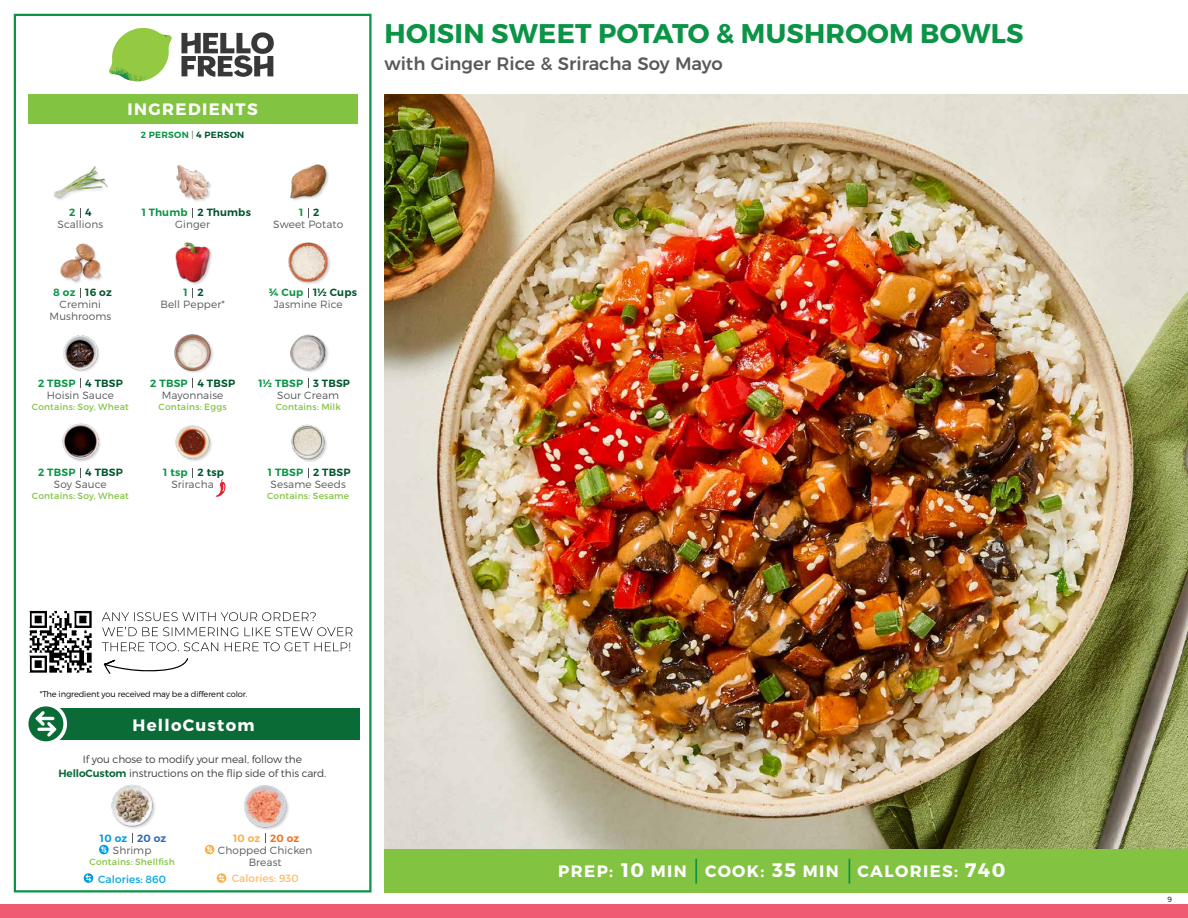
<style>
.page{position:relative;width:1188px;height:918px;background:#fff}
.page>*{position:absolute;margin:0;border:0;box-sizing:border-box;transform-origin:0 0}
.t1{font:700 27px "Montserrat";letter-spacing:.01em;color:#0b9446}
.t2{font:500 18px "Montserrat";color:#58595b}
.t3{font:700 16.5px "Montserrat";letter-spacing:.085em;color:#fff}
.t4{font:300 10.5px/12px "Montserrat";letter-spacing:.01em;color:#58595b;text-align:center}
.t5{font:300 10.5px/13.5px "Montserrat";letter-spacing:-.01em;color:#414042;text-align:center}
.t6{font:600 10.5px "Montserrat";letter-spacing:.02em;color:#00562c}
.t7{font:600 10.5px "Montserrat";letter-spacing:.02em;color:#0b9446}
.t8{font:10.5px "Montserrat";letter-spacing:.01em;color:#00a8e3}
.t9{font:10.5px "Montserrat";letter-spacing:.01em;color:#fabe6b}
.t10{font:600 10.5px "Montserrat";letter-spacing:.02em;color:#009bdf}
.t11{font:600 10.5px "Montserrat";letter-spacing:.02em;color:#f8af45}
.t12{font:9px "Montserrat";letter-spacing:.025em;color:#82c341}
.t13{font:600 9px "Montserrat";letter-spacing:.03em;color:#0b9446}
.t14{font:300 8.25px "Montserrat";letter-spacing:-.015em;color:#000}
.t15{font:300 7.5px "Montserrat";color:#000}
.s1{font-weight:300;color:#58595b}
.s2{color:#00562c}
.s3{font-weight:600;color:#0b6b37}
.s4{color:#3069b3}
.s5{color:#f37121}
.s6{font-size:19.5px}
</style>
<div class="page">
<div style="left:0;top:904px;width:1188px;height:14px;background:#f05b71"></div>
<div style="left:384px;top:849px;width:804px;height:43px;background:#82c341"></div>
<svg style="left:181px;top:32px;width:93px;height:45px"></svg>
<svg style="left:114px;top:28px;width:55px;height:36px"></svg>
<img style="left:143px;top:28px;width:29px;height:24px">
<img style="left:112px;top:48px;width:54px;height:10px">
<img style="left:109px;top:52px;width:55px;height:30px">
<img style="left:142px;top:58px;width:24px;height:23px">
<div style="left:28px;top:94px;width:330px;height:30px;background:#82c341"></div>
<div style="left:14px;top:14px;width:358px;height:878px;border:2px solid #0b9446"></div>
<img style="left:384px;top:94px;width:804px;height:755px">
<div style="left:176px;top:242px;width:37px;height:44px;background:#000;opacity:.2"></div>
<img style="left:175px;top:242px;width:38px;height:41px">
<div style="left:289px;top:242px;width:43px;height:43px;background:#000;opacity:.2"></div>
<img style="left:288px;top:242px;width:44px;height:41px">
<img style="left:176px;top:165px;width:35px;height:37px">
<img style="left:289px;top:164px;width:40px;height:36px">
<img style="left:60px;top:243px;width:42px;height:40px">
<img style="left:53px;top:166px;width:55px;height:34px">
<img style="left:174px;top:334px;width:39px;height:39px">
<img style="left:290px;top:334px;width:38px;height:38px">
<img style="left:63px;top:335px;width:37px;height:37px">
<img style="left:175px;top:425px;width:37px;height:36px">
<img style="left:291px;top:424px;width:36px;height:38px">
<img style="left:62px;top:423px;width:38px;height:39px">
<svg style="left:216px;top:479px;width:10px;height:18px"></svg>
<div style="left:33px;top:708px;width:327px;height:32px;background:#0b6b37"></div>
<svg style="left:25px;top:703px;width:42px;height:42px"></svg>
<div style="left:28px;top:706px;width:35px;height:35px;background:#0a6b37;border-radius:50%"></div>
<svg style="left:35px;top:711px;width:22px;height:26px"></svg>
<img style="left:111px;top:785px;width:44px;height:43px">
<svg style="left:99px;top:845px;width:10px;height:9px"></svg>
<svg style="left:101px;top:846px;width:6px;height:7px"></svg>
<svg style="left:84px;top:873px;width:9px;height:10px"></svg>
<svg style="left:86px;top:875px;width:5px;height:7px"></svg>
<div style="left:244px;top:786px;width:46px;height:46px;background:#000;opacity:.2"></div>
<img style="left:244px;top:785px;width:46px;height:43px">
<hr style="left:695px;top:859px;width:2px;height:25px;background:#0b9446">
<svg style="left:849px;top:859px;width:1px;height:25px"></svg>
<img style="left:29px;top:610px;width:63px;height:63px">
<svg style="left:104px;top:658px;width:84px;height:16px"></svg>
<svg style="left:102px;top:642px;width:248px;height:9px"></svg>
<svg style="left:102px;top:627px;width:251px;height:9px"></svg>
<svg style="left:102px;top:612px;width:214px;height:9px"></svg>
<svg style="left:205px;top:845px;width:9px;height:9px"></svg>
<svg style="left:207px;top:846px;width:6px;height:7px"></svg>
<svg style="left:217px;top:873px;width:9px;height:10px"></svg>
<svg style="left:219px;top:875px;width:5px;height:7px"></svg>
<h3 class="t3" style="left:128px;top:99px;width:132px">INGREDIENTS</h3>
<p class="t13" style="left:141px;top:129px;width:105px">2 PERSON <span class="s1">|</span> <span class="s2">4 PERSON</span></p>
<h1 class="t1" style="left:385px;top:17px;width:641px">HOISIN SWEET POTATO &amp; MUSHROOM BOWLS</h1>
<h2 class="t2" style="left:384px;top:49px;width:340px">with Ginger Rice &amp; Sriracha Soy Mayo</h2>
<p class="t7" style="left:69px;top:206px;width:8px">2</p>
<p class="t6" style="left:85px;top:206px;width:8px">4</p>
<p class="t7" style="left:142px;top:206px;width:47px">1 Thumb</p>
<p class="t7" style="left:299px;top:206px;width:6px">1</p>
<p class="t6" style="left:198px;top:206px;width:55px">2 Thumbs</p>
<p class="t6" style="left:313px;top:206px;width:8px">2</p>
<p class="t4" style="left:58px;top:218px;width:47px">Scallions</p>
<p class="t4" style="left:175px;top:218px;width:36px">Ginger</p>
<p class="t4" style="left:273px;top:218px;width:71px">Sweet Potato</p>
<p class="t7" style="left:53px;top:286px;width:24px">8 oz</p>
<p class="t6" style="left:85px;top:286px;width:28px">16 oz</p>
<p class="t6" style="left:198px;top:286px;width:8px">2</p>
<p class="t6" style="left:313px;top:286px;width:45px">1½ Cups</p>
<p class="t7" style="left:184px;top:286px;width:6px">1</p>
<p class="t7" style="left:269px;top:286px;width:36px">¾ Cup</p>
<p class="t4" style="left:50px;top:298px;width:63px">Cremini<br>Mushrooms</p>
<p class="t4" style="left:160px;top:298px;width:66px">Bell Pepper*</p>
<p class="t4" style="left:274px;top:298px;width:70px">Jasmine Rice</p>
<p class="t7" style="left:38px;top:377px;width:39px">2 TBSP</p>
<p class="t6" style="left:85px;top:377px;width:39px">4 TBSP</p>
<p class="t7" style="left:150px;top:377px;width:39px">2 TBSP</p>
<p class="t7" style="left:258px;top:377px;width:46px">1½ TBSP</p>
<p class="t6" style="left:198px;top:377px;width:39px">4 TBSP</p>
<p class="t6" style="left:313px;top:377px;width:38px">3 TBSP</p>
<p class="t4" style="left:47px;top:389px;width:69px">Hoisin Sauce</p>
<p class="t12" style="left:32px;top:401px;width:98px">Contains: Soy, Wheat</p>
<p class="t4" style="left:162px;top:389px;width:63px">Mayonnaise</p>
<p class="t12" style="left:159px;top:401px;width:70px">Contains: Eggs</p>
<p class="t4" style="left:277px;top:389px;width:63px">Sour Cream</p>
<p class="t12" style="left:276px;top:401px;width:67px">Contains: Milk</p>
<p class="t7" style="left:38px;top:466px;width:39px">2 TBSP</p>
<p class="t6" style="left:85px;top:466px;width:39px">4 TBSP</p>
<p class="t7" style="left:163px;top:466px;width:26px">1 tsp</p>
<p class="t7" style="left:268px;top:466px;width:37px">1 TBSP</p>
<p class="t6" style="left:198px;top:466px;width:28px">2 tsp</p>
<p class="t6" style="left:313px;top:466px;width:39px">2 TBSP</p>
<p class="t4" style="left:54px;top:479px;width:54px">Soy Sauce</p>
<p class="t12" style="left:32px;top:491px;width:98px">Contains: Soy, Wheat</p>
<p class="t4" style="left:171px;top:479px;width:44px">Sriracha</p>
<p class="t4" style="left:271px;top:479px;width:77px">Sesame Seeds</p>
<p class="t12" style="left:267px;top:491px;width:84px">Contains: Sesame</p>
<p class="t14" style="left:40px;top:689px;width:209px">*The ingredient you received may be a different color.</p>
<h3 class="t3" style="left:133px;top:714px;width:123px">HelloCustom</h3>
<p class="t5" style="left:58px;top:752px;width:269px">If you chose to modify your meal, follow the<br><span class="s3">HelloCustom</span> instructions on the flip side of this card.</p>
<p class="t10" style="left:100px;top:832px;width:68px">10 oz <span class="s4">20 oz</span></p>
<p class="t4" style="left:113px;top:844px;width:40px">Shrimp</p>
<p class="t12" style="left:90px;top:856px;width:87px">Contains: Shellfish</p>
<p class="t8" style="left:98px;top:872px;width:69px">Calories: 860</p>
<p class="t11" style="left:233px;top:832px;width:68px">10 oz <span class="s5">20 oz</span></p>
<p class="t4" style="left:218px;top:844px;width:96px">Chopped Chicken<br>Breast</p>
<p class="t9" style="left:232px;top:872px;width:68px">Calories: 930</p>
<h3 class="t3" style="left:558px;top:861px;width:449px">PREP: <span class="s6">10</span> MIN COOK: <span class="s6">35</span> MIN CALORIES: <span class="s6">740</span></h3>
<p class="t15" style="left:1168px;top:895px;width:6px">9</p>
</div>
